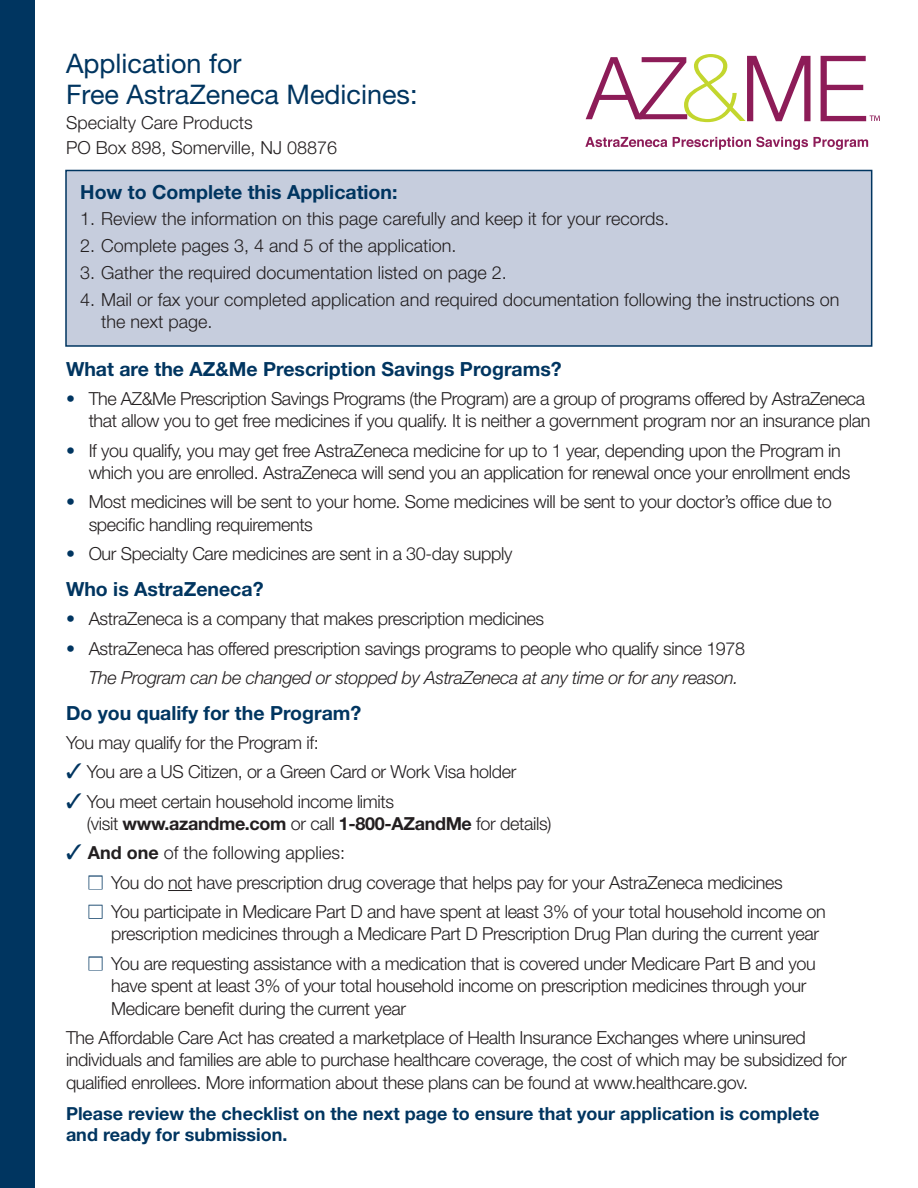
<style>
.page{position:relative;width:918px;height:1188px;background:#fff}
.page>*{position:absolute;margin:0;border:0;box-sizing:border-box;transform-origin:0 0}
.t1{font:27px "Helvetica Neue LT Std";color:#003560}
.subhead{font:700 19.5px "Helvetica Neue LT Std";color:#003560}
.body_w_bullets{font:300 18px/22.5px "Helvetica Neue LT Std";letter-spacing:-.02em;color:#231f20}
.body_w_bullets-2{font:300 18px/22.5px "Helvetica Neue LT Std";color:#231f20}
.t2{font:700 18px/21px "Helvetica Neue LT Std";color:#003560}
.body_w_bullets-3{font:italic 300 18px "Helvetica Neue LT Std";letter-spacing:-.02em;color:#231f20}
.s1{color:#003560}
.s2{font-weight:700}
.s3{color:#fff}
</style>
<div class="page">
<svg style="left:585px;top:137px;width:82px;height:10px"></svg>
<svg style="left:673px;top:137px;width:195px;height:13px"></svg>
<svg style="left:586px;top:54px;width:225px;height:68px"></svg>
<svg style="left:821px;top:56px;width:59px;height:65px"></svg>
<div style="left:0;top:0;width:35px;height:1188px;background:#003560"></div>
<div style="left:66px;top:170px;width:806px;height:176px;background:#c6cddd"></div>
<div style="left:65px;top:170px;width:807px;height:177px;border:2px solid #003560"></div>
<svg style="left:168px;top:890px;width:24px;height:1px"></svg>
<div style="left:89px;top:875px;width:14px;height:14px;border:2px solid #003560"></div>
<div style="left:89px;top:905px;width:14px;height:14px;border:2px solid #003560"></div>
<div style="left:89px;top:956px;width:14px;height:14px;border:2px solid #003560"></div>
<p class="t1" style="left:66px;top:48px;width:177px">Application for</p>
<p class="t1" style="left:66px;top:78px;width:353px">Free AstraZeneca Medicines:</p>
<p class="body_w_bullets-2" style="left:66px;top:111px;width:188px">Specialty Care Products</p>
<p class="body_w_bullets-2" style="left:66px;top:136px;width:273px">PO Box 898, Somerville, NJ 08876</p>
<p class="subhead" style="left:80px;top:180px;width:319px">How to Complete this Application:</p>
<p class="body_w_bullets-2" style="left:80px;top:207px;width:590px">1. Review the information on this page carefully and keep it for your records.</p>
<p class="body_w_bullets-2" style="left:80px;top:234px;width:378px">2. Complete pages 3, 4 and 5 of the application.</p>
<p class="body_w_bullets-2" style="left:80px;top:261px;width:428px">3. Gather the required documentation listed on page 2.</p>
<p class="body_w_bullets-2" style="left:101px;top:288px;width:740px;text-indent:-21px">4. Mail or fax your completed application and required documentation following the instructions on the next page.</p>
<p class="subhead" style="left:66px;top:357px;width:497px">What are the AZ&amp;Me Prescription Savings Programs?</p>
<p class="body_w_bullets" style="left:66px;top:387px;width:806px;text-align:right"><span class="s1">•</span> The AZ&amp;Me Prescription Savings Programs (the Program) are a group of programs offered by AstraZeneca that allow you to get free medicines if you qualify. It is neither a government program nor an insurance plan</p>
<p class="body_w_bullets" style="left:89px;top:439px;width:763px;text-indent:-23px"><span class="s1">•</span> If you qualify, you may get free AstraZeneca medicine for up to 1 year, depending upon the Program in which you are enrolled. AstraZeneca will send you an application for renewal once your enrollment ends</p>
<p class="body_w_bullets" style="left:89px;top:490px;width:745px;text-indent:-23px"><span class="s1">•</span> Most medicines will be sent to your home. Some medicines will be sent to your doctor’s office due to specific handling requirements</p>
<p class="body_w_bullets" style="left:66px;top:542px;width:448px"><span class="s1">•</span> Our Specialty Care medicines are sent in a 30-day supply</p>
<p class="subhead" style="left:66px;top:577px;width:199px">Who is AstraZeneca?</p>
<p class="body_w_bullets" style="left:66px;top:607px;width:480px"><span class="s1">•</span> AstraZeneca is a company that makes prescription medicines</p>
<p class="body_w_bullets" style="left:66px;top:637px;width:681px"><span class="s1">•</span> AstraZeneca has offered prescription savings programs to people who qualify since 1978</p>
<p class="body_w_bullets-3" style="left:89px;top:667px;width:651px">The Program can be changed or stopped by AstraZeneca at any time or for any reason.</p>
<p class="subhead" style="left:66px;top:701px;width:297px">Do you qualify for the Program?</p>
<p class="body_w_bullets" style="left:66px;top:731px;width:254px">You may qualify for the Program if:</p>
<p class="body_w_bullets" style="left:66px;top:760px;width:452px"><span class="s1">✓</span> You are a US Citizen, or a Green Card or Work Visa holder</p>
<p class="body_w_bullets" style="left:87px;top:790px;width:466px;text-indent:-21px"><span class="s1">✓</span> You meet certain household income limits<br>(visit <span class="s2">www.azandme.com</span> or call <span class="s2">1-800-AZandMe</span> for details)</p>
<p class="body_w_bullets-2" style="left:66px;top:841px;width:281px"><span class="s1">✓</span> <span class="s2">And one</span> of the following applies:</p>
<p class="body_w_bullets" style="left:89px;top:871px;width:696px"><span class="s3">■</span> You do not have prescription drug coverage that helps pay for your AstraZeneca medicines</p>
<p class="body_w_bullets" style="left:111px;top:900px;width:716px;text-indent:-23px"><span class="s3">■</span> You participate in Medicare Part D and have spent at least 3% of your total household income on prescription medicines through a Medicare Part D Prescription Drug Plan during the current year</p>
<p class="body_w_bullets" style="left:111px;top:952px;width:706px;text-indent:-23px"><span class="s3">■</span> You are requesting assistance with a medication that is covered under Medicare Part B and you have spent at least 3% of your total household income on prescription medicines through your<br>Medicare benefit during the current year</p>
<p class="body_w_bullets" style="left:66px;top:1026px;width:782px">The Affordable Care Act has created a marketplace of Health Insurance Exchanges where uninsured individuals and families are able to purchase healthcare coverage, the cost of which may be subsidized for qualified enrollees. More information about these plans can be found at www.healthcare.gov.</p>
<p class="t2" style="left:66px;top:1103px;width:755px">Please review the checklist on the next page to ensure that your application is complete and ready for submission.</p>
</div>
